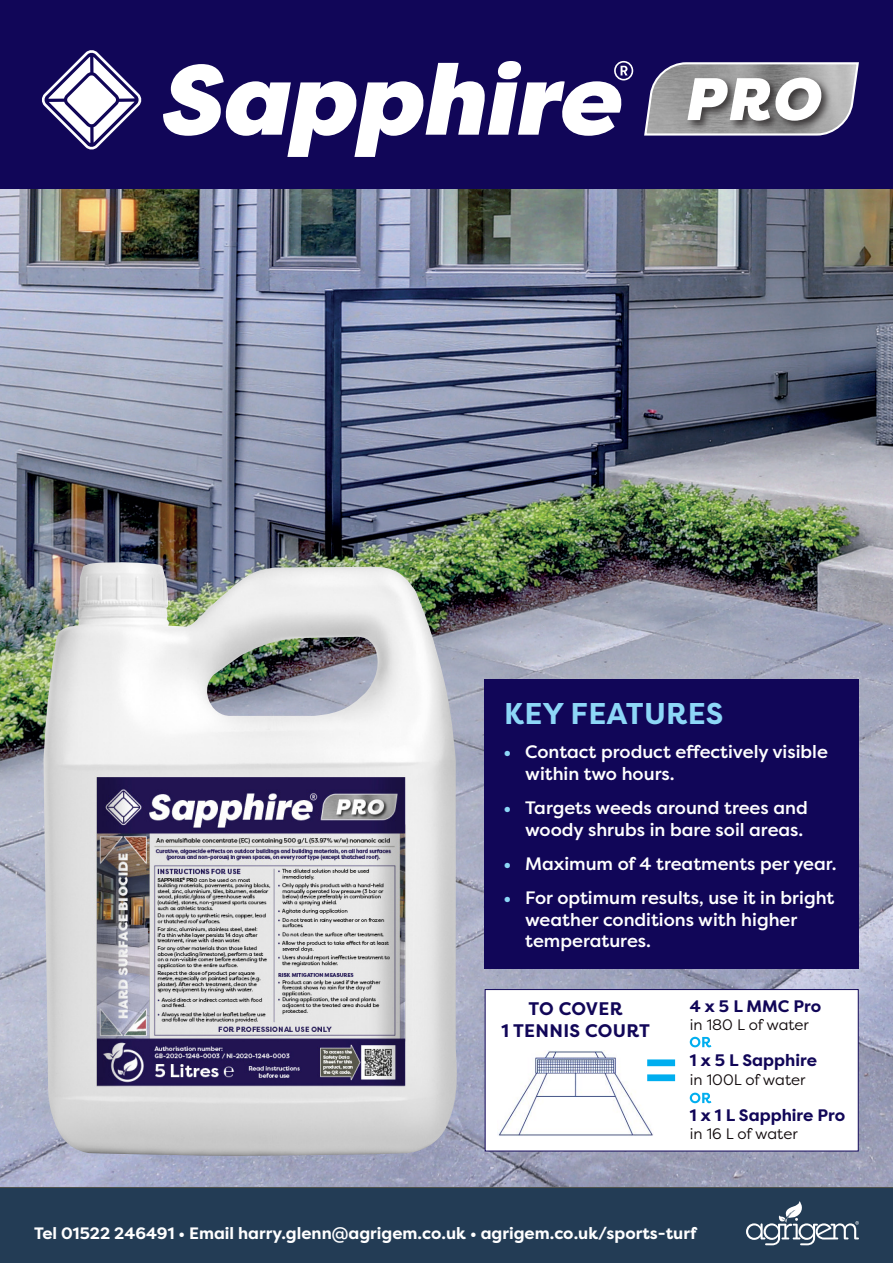
<style>
.page{position:relative;width:893px;height:1263px;background:#fff}
.page>*{position:absolute;margin:0;border:0;box-sizing:border-box;transform-origin:0 0}
.t1{font:italic 900 99.3px "Filson Pro";color:#fff}
.t2{font:italic 900 59.85px "Filson Pro";color:#fff}
.t3{font:700 30px "Filson Pro";letter-spacing:.01em;color:#8dd7f7}
.t4{font:700 18.15px "Filson Pro";letter-spacing:.02em;color:#110658}
.t5{font:500 18px/21.6px "Filson Pro";color:#fff}
.t6{font:700 16.65px "Filson Pro";color:#110658}
.t7{font:700 16.5px "Filson Pro";color:#fff}
.t8{font:15.15px "Filson Pro";color:#110a0c}
.s1{font-weight:900;font-size:17.25px;color:#8dd7f7}
</style>
<div class="page">
<img style="left:0;top:188px;width:893px;height:998px">
<div style="left:0;top:1188px;width:893px;height:75px;background:#233c55"></div>
<svg style="left:746px;top:1201px;width:113px;height:44px"></svg>
<div style="left:0;top:0;width:893px;height:188px;background:#110658"></div>
<svg style="left:644px;top:62px;width:215px;height:74px;background:#9694a2"></svg>
<div style="left:685px;top:75px;width:147px;height:56px;background:#231f20;opacity:.75"></div>
<svg style="left:42px;top:50px;width:100px;height:100px"></svg>
<svg style="left:614px;top:61px;width:19px;height:19px"></svg>
<img style="left:44px;top:562px;width:414px;height:594px">
<div style="left:485px;top:679px;width:374px;height:289px;background:#110658"></div>
<div style="left:485px;top:989px;width:374px;height:162px;background:#fff;border:1px solid #110658"></div>
<img style="left:498px;top:1051px;width:156px;height:85px">
<svg style="left:647px;top:1059px;width:28px;height:22px"></svg>
<svg style="left:690px;top:1037px;width:21px;height:10px"></svg>
<svg style="left:690px;top:1093px;width:21px;height:10px"></svg>
<p class="t1" style="left:158px;top:38px;width:462px">Sapphire</p>
<p class="t2" style="left:684px;top:62px;width:137px">PRO</p>
<p class="t3" style="left:504px;top:694px;width:221px">KEY FEATURES</p>
<p class="t5" style="left:525px;top:740px;width:304px;text-indent:-21px"><span class="s1">•</span> Contact product effectively visible within two hours.</p>
<p class="t5" style="left:504px;top:796px;width:305px;text-align:right"><span class="s1">•</span> Targets weeds around trees and woody shrubs in bare soil areas.</p>
<p class="t5" style="left:504px;top:852px;width:334px"><span class="s1">•</span> Maximum of 4 treatments per year.</p>
<p class="t5" style="left:525px;top:887px;width:311px;text-indent:-21px"><span class="s1">•</span> For optimum results, use it in bright weather conditions with higher temperatures.</p>
<p class="t4" style="left:528px;top:997px;width:96px">TO COVER</p>
<p class="t4" style="left:501px;top:1019px;width:150px">1 TENNIS COURT</p>
<p class="t6" style="left:690px;top:995px;width:133px">4 x 5 L MMC Pro</p>
<p class="t8" style="left:690px;top:1015px;width:121px">in 180 L of water</p>
<p class="t6" style="left:690px;top:1050px;width:129px">1 x 5 L Sapphire</p>
<p class="t8" style="left:690px;top:1069px;width:117px">in 100L of water</p>
<p class="t6" style="left:690px;top:1104px;width:157px">1 x 1 L Sapphire Pro</p>
<p class="t8" style="left:690px;top:1123px;width:109px">in 16 L of water</p>
<p class="t7" style="left:34px;top:1222px;width:664px">Tel 01522 246491 • Email harry.glenn@agrigem.co.uk • agrigem.co.uk/sports-turf</p>
</div>
